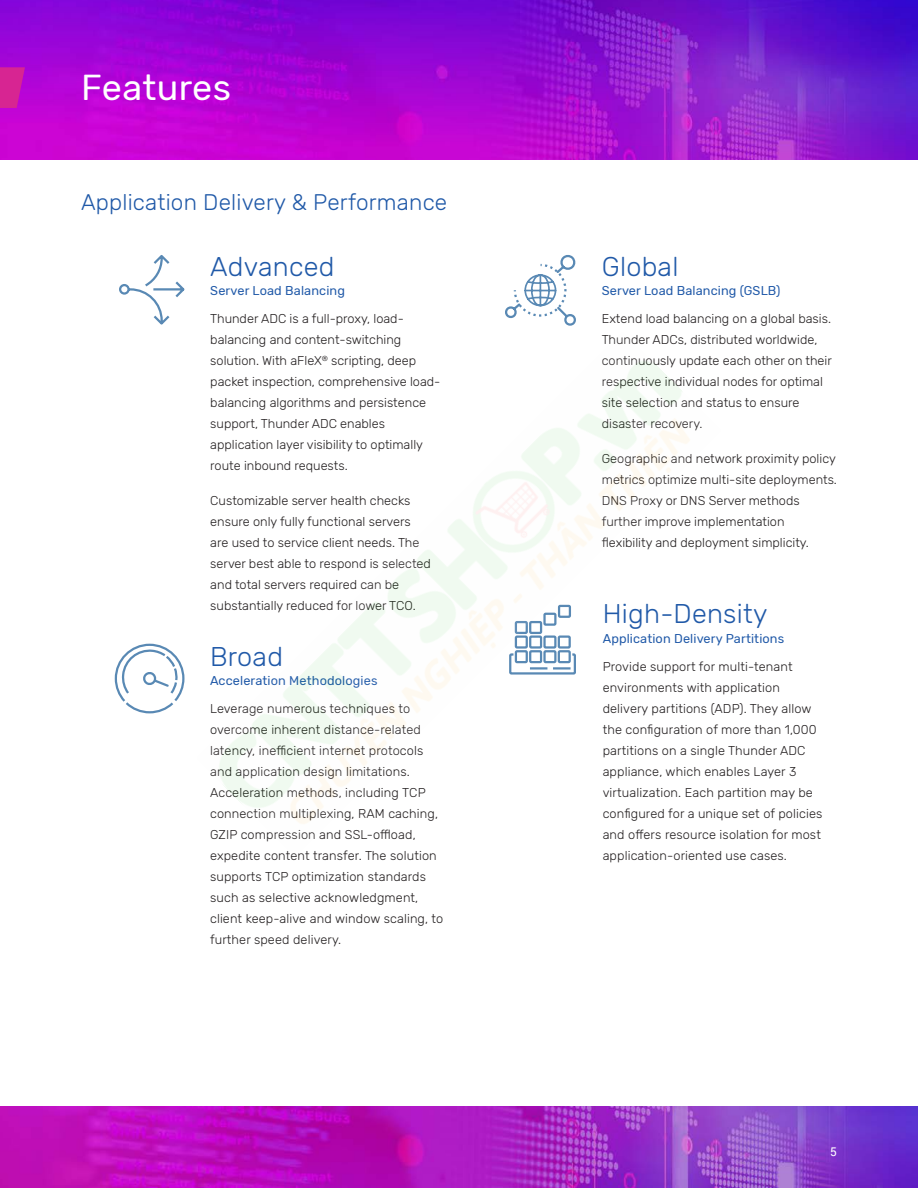
<style>
.page{position:relative;width:918px;height:1188px;background:#fff}
.page>*{position:absolute;margin:0;border:0;box-sizing:border-box;transform-origin:0 0}
.L1_Head{font:36px "Rubik";letter-spacing:.01em;color:#fff}
.L2_Head{font:300 27px "Rubik";letter-spacing:.01em;color:#2059a8}
.L3_Head{font:300 22.5px "Rubik";letter-spacing:.01em;color:#2059a8}
.body_text{font:300 12.75px/21px "Rubik";color:#231f20}
.L4_Head{font:12.75px "Rubik";letter-spacing:.01em;color:#2059a8}
.t1{font:12px "Roboto";color:#fff}
</style>
<div class="page">
<img style="left:0;top:1107px;width:918px;height:81px">
<img style="left:0;top:0;width:918px;height:160px">
<svg style="left:0;top:67px;width:25px;height:41px"></svg>
<svg style="left:114px;top:643px;width:71px;height:71px"></svg>
<svg style="left:505px;top:255px;width:71px;height:71px"></svg>
<svg style="left:119px;top:255px;width:66px;height:70px"></svg>
<img style="left:219px;top:361px;width:471px;height:463px">
<p class="L1_Head" style="left:81px;top:67px;width:152px">Features</p>
<p class="L3_Head" style="left:81px;top:190px;width:368px">Application Delivery &amp; Performance</p>
<p class="L2_Head" style="left:210px;top:251px;width:126px">Advanced</p>
<p class="L4_Head" style="left:210px;top:284px;width:136px">Server Load Balancing</p>
<p class="body_text" style="left:210px;top:308px;width:232px">Thunder ADC is a full-proxy, load&shy;balancing and content-switching solution. With aFleX<sup>®</sup> scripting, deep packet inspection, comprehensive load&shy;balancing algorithms and persistence support, Thunder ADC enables application layer visibility to optimally route inbound requests.</p>
<p class="body_text" style="left:210px;top:490px;width:222px">Customizable server health checks ensure only fully functional servers are used to service client needs. The server best able to respond is selected and total servers required can be substantially reduced for lower TCO.</p>
<p class="L2_Head" style="left:210px;top:641px;width:74px">Broad</p>
<p class="L4_Head" style="left:210px;top:674px;width:169px">Acceleration Methodologies</p>
<p class="body_text" style="left:210px;top:698px;width:235px">Leverage numerous techniques to overcome inherent distance-related latency, inefficient internet protocols and application design limitations.<br>Acceleration methods, including TCP connection multiplexing, RAM caching, GZIP compression and SSL-offload, expedite content transfer. The solution supports TCP optimization standards such as selective acknowledgment, client keep-alive and window scaling, to further speed delivery.</p>
<p class="L2_Head" style="left:602px;top:251px;width:78px">Global</p>
<p class="L4_Head" style="left:602px;top:284px;width:180px">Server Load Balancing (GSLB)</p>
<p class="body_text" style="left:602px;top:308px;width:232px">Extend load balancing on a global basis.<br>Thunder ADCs, distributed worldwide, continuously update each other on their respective individual nodes for optimal site selection and status to ensure disaster recovery.</p>
<p class="body_text" style="left:602px;top:448px;width:237px">Geographic and network proximity policy metrics optimize multi-site deployments.<br>DNS Proxy or DNS Server methods further improve implementation flexibility and deployment simplicity.</p>
<p class="L2_Head" style="left:603px;top:599px;width:166px">High-Density</p>
<p class="L4_Head" style="left:603px;top:631px;width:183px">Application Delivery Partitions</p>
<p class="body_text" style="left:603px;top:656px;width:221px">Provide support for multi-tenant environments with application delivery partitions (ADP). They allow the configuration of more than 1,000 partitions on a single Thunder ADC appliance, which enables Layer 3 virtualization. Each partition may be configured for a unique set of policies and offers resource isolation for most application-oriented use cases.</p>
<p class="t1" style="left:830px;top:1143px;width:8px">5</p>
</div>
